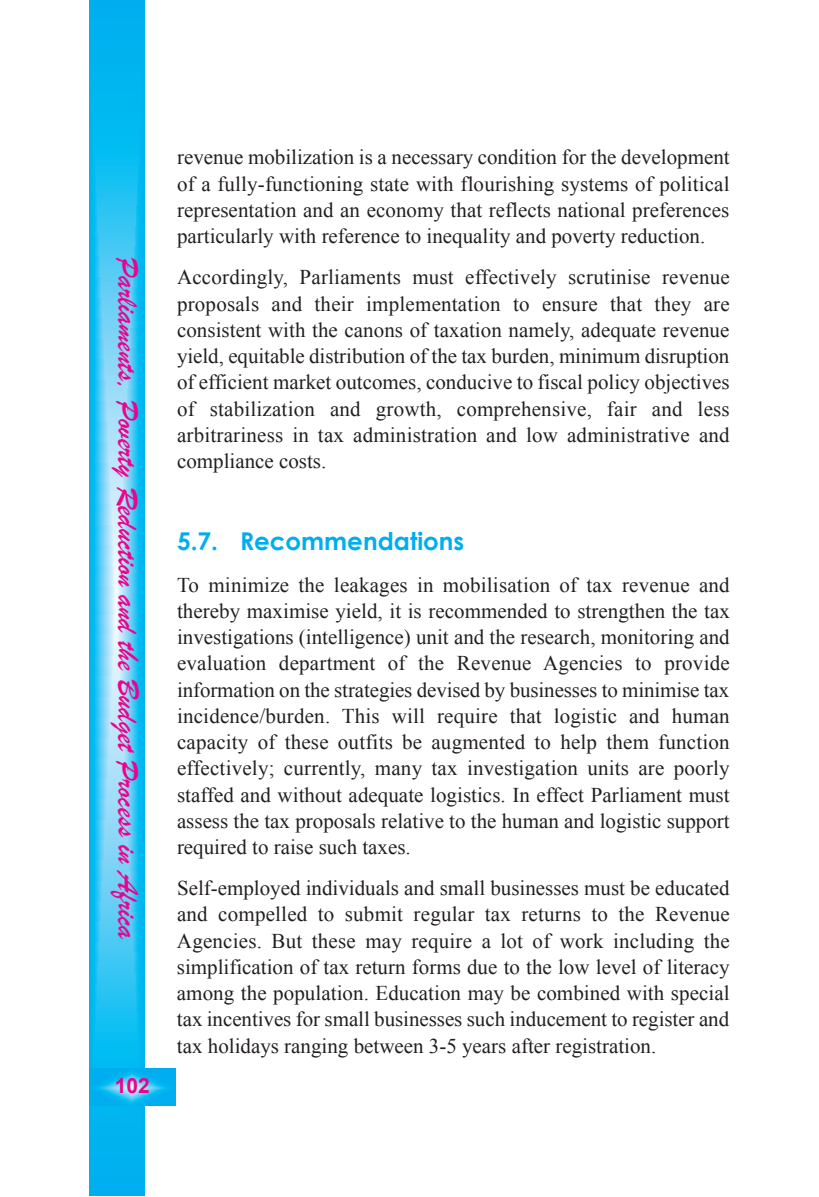
<style>
.page{position:relative;width:819px;height:1197px;background:#fff}
.page>*{position:absolute;margin:0;border:0;box-sizing:border-box;transform-origin:0 0}
.t1{font:31.5px "Brush Script";letter-spacing:-.01em;color:#ed028c}
.t2{font:700 24.5px "Century Gothic";color:#00aeef}
.t3{font:21px/26.2px "Times New Roman";color:#231f20;text-align:justify}
.t4{font:700 21px "Arial";color:#ed028c}
</style>
<div class="page">
<svg style="left:89px;top:0;width:55px;height:1196px;background:#3bc5f3"></svg>
<svg style="left:89px;top:1069px;width:86px;height:37px;background:#1ebaf1"></svg>
<h1 class="t1" style="left:146px;top:257px;width:684px;rotate:90deg">Parliaments, Poverty Reduction and the Budget Process in Africa</h1>
<p class="t4" style="left:115px;top:1074px;width:37px">102</p>
<p class="t3" style="left:177px;top:144px;width:554px">revenue mobilization is a necessary condition for the development of a fully-functioning state with flourishing systems of political representation and an economy that reflects national preferences particularly with reference to inequality and poverty reduction.</p>
<p class="t3" style="left:177px;top:264px;width:554px">Accordingly, Parliaments must effectively scrutinise revenue proposals and their implementation to ensure that they are consistent with the canons of taxation namely, adequate revenue yield, equitable distribution of the tax burden, minimum disruption of efficient market outcomes, conducive to fiscal policy objectives of stabilization and growth, comprehensive, fair and less arbitrariness in tax administration and low administrative and compliance costs.</p>
<p class="t2" style="left:177px;top:526px;width:289px">5.7. Recommendations</p>
<p class="t3" style="left:177px;top:571px;width:554px">To minimize the leakages in mobilisation of tax revenue and thereby maximise yield, it is recommended to strengthen the tax investigations (intelligence) unit and the research, monitoring and evaluation department of the Revenue Agencies to provide information on the strategies devised by businesses to minimise tax incidence/burden. This will require that logistic and human capacity of these outfits be augmented to help them function effectively; currently, many tax investigation units are poorly staffed and without adequate logistics. In effect Parliament must assess the tax proposals relative to the human and logistic support required to raise such taxes.</p>
<p class="t3" style="left:177px;top:875px;width:554px">Self-employed individuals and small businesses must be educated and compelled to submit regular tax returns to the Revenue Agencies. But these may require a lot of work including the simplification of tax return forms due to the low level of literacy among the population. Education may be combined with special tax incentives for small businesses such inducement to register and tax holidays ranging between 3-5 years after registration.</p>
</div>
